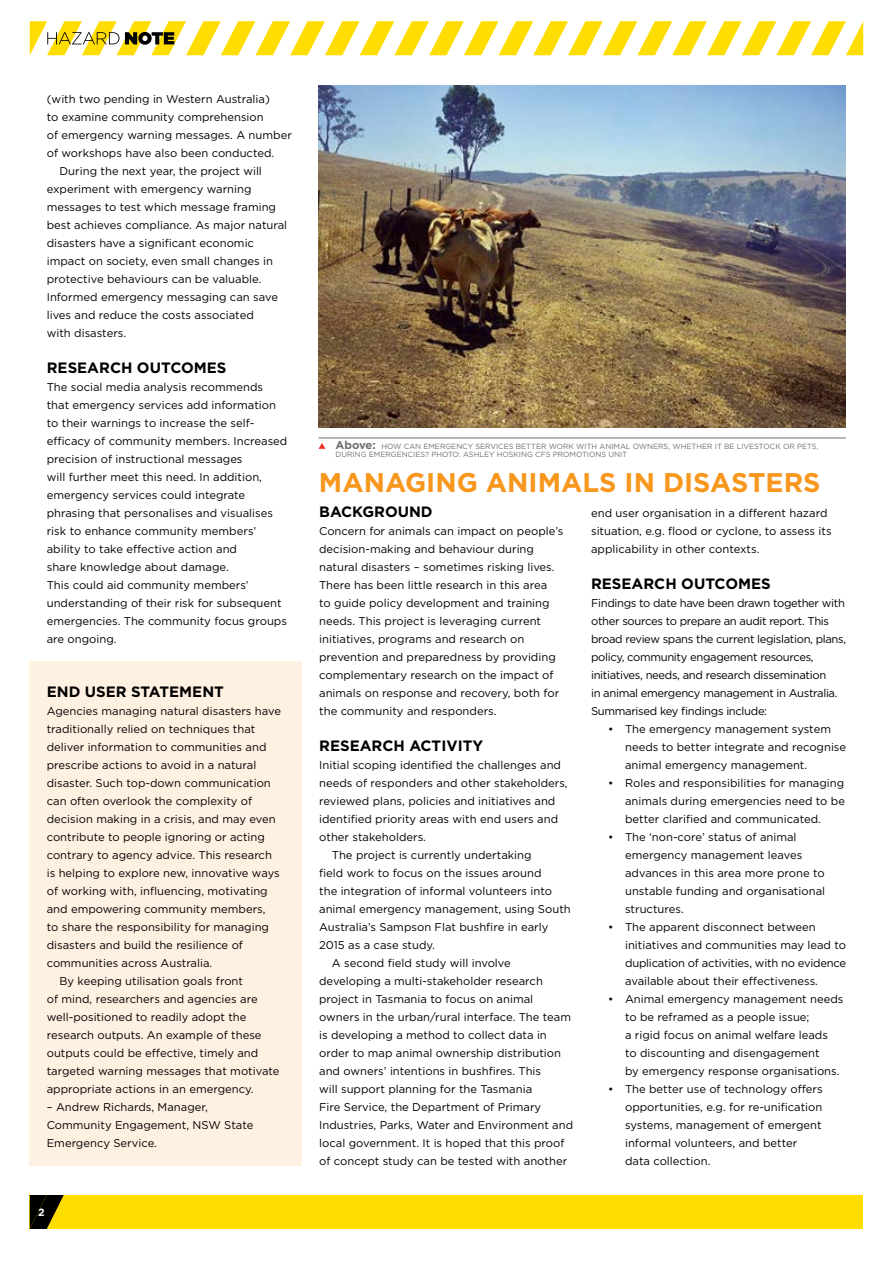
<style>
.page{position:relative;width:893px;height:1263px;background:#fff}
.page>*{position:absolute;margin:0;border:0;box-sizing:border-box;transform-origin:0 0}
.t1{font:700 27px "Gotham";color:#f8971d}
.t2{font:700 15px "Gotham";color:#000}
.t3{font:11.25px/18px "Gotham";color:#000}
.t4{font:11.25px/18px "Gotham";letter-spacing:-.03em;color:#000}
.t5{font:700 10.5px "Gotham";color:#fff}
.t6{font:7.5px/8.6px "Gotham";color:#6d6e71}
.s1{font-weight:700;font-size:11.25px}
</style>
<div class="page">
<div style="left:30px;top:661px;width:272px;height:504px;background:#fff1e2"></div>
<img style="left:319px;top:85px;width:527px;height:342px">
<hr style="left:319px;top:438px;width:527px;height:1px;background:#6d6e71">
<svg style="left:319px;top:443px;width:6px;height:6px"></svg>
<div style="left:30px;top:1195px;width:833px;height:34px;background:#fd0"></div>
<svg style="left:30px;top:1195px;width:34px;height:34px"></svg>
<svg style="left:30px;top:21px;width:833px;height:34px"></svg>
<p class="t3" style="left:47px;top:90px;width:225px">(with two pending in Western Australia)</p>
<p class="t3" style="left:47px;top:108px;width:219px">to examine community comprehension</p>
<p class="t3" style="left:47px;top:126px;width:247px">of emergency warning messages. A number</p>
<p class="t3" style="left:47px;top:144px;width:229px">of workshops have also been conducted.</p>
<p class="t3" style="left:60px;top:162px;width:204px">During the next year, the project will</p>
<p class="t3" style="left:47px;top:180px;width:206px">experiment with emergency warning</p>
<p class="t3" style="left:47px;top:198px;width:231px">messages to test which message framing</p>
<p class="t3" style="left:47px;top:216px;width:242px">best achieves compliance. As major natural</p>
<p class="t3" style="left:47px;top:234px;width:209px">disasters have a significant economic</p>
<p class="t3" style="left:47px;top:252px;width:228px">impact on society, even small changes in</p>
<p class="t3" style="left:47px;top:270px;width:216px">protective behaviours can be valuable.</p>
<p class="t3" style="left:47px;top:288px;width:233px">Informed emergency messaging can save</p>
<p class="t3" style="left:47px;top:306px;width:209px">lives and reduce the costs associated</p>
<p class="t3" style="left:47px;top:324px;width:81px">with disasters.</p>
<h2 class="t2" style="left:47px;top:358px;width:181px">RESEARCH OUTCOMES</h2>
<p class="t3" style="left:47px;top:378px;width:242px">The social media analysis recommends that emergency services add information to their warnings to increase the self&shy;efficacy of community members. Increased precision of instructional messages<br>will further meet this need. In addition, emergency services could integrate phrasing that personalises and visualises risk to enhance community members’ ability to take effective action and<br>share knowledge about damage.<br>This could aid community members’ understanding of their risk for subsequent emergencies. The community focus groups are ongoing.</p>
<h2 class="t2" style="left:47px;top:682px;width:179px">END USER STATEMENT</h2>
<p class="t3" style="left:47px;top:702px;width:236px">Agencies managing natural disasters have</p>
<p class="t3" style="left:47px;top:720px;width:210px">traditionally relied on techniques that</p>
<p class="t3" style="left:47px;top:738px;width:221px">deliver information to communities and</p>
<p class="t3" style="left:47px;top:756px;width:211px">prescribe actions to avoid in a natural</p>
<p class="t3" style="left:47px;top:774px;width:226px">disaster. Such top-down communication</p>
<p class="t3" style="left:47px;top:792px;width:207px">can often overlook the complexity of</p>
<p class="t3" style="left:47px;top:810px;width:230px">decision making in a crisis, and may even</p>
<p class="t3" style="left:47px;top:828px;width:220px">contribute to people ignoring or acting</p>
<p class="t3" style="left:47px;top:846px;width:227px">contrary to agency advice. This research</p>
<p class="t3" style="left:47px;top:864px;width:234px">is helping to explore new, innovative ways</p>
<p class="t3" style="left:47px;top:882px;width:222px">of working with, influencing, motivating</p>
<p class="t3" style="left:47px;top:900px;width:220px">and empowering community members,</p>
<p class="t3" style="left:47px;top:918px;width:224px">to share the responsibility for managing</p>
<p class="t3" style="left:47px;top:936px;width:198px">disasters and build the resilience of</p>
<p class="t3" style="left:47px;top:954px;width:167px">communities across Australia.</p>
<p class="t3" style="left:60px;top:972px;width:185px">By keeping utilisation goals front</p>
<p class="t3" style="left:47px;top:990px;width:212px">of mind, researchers and agencies are</p>
<p class="t3" style="left:47px;top:1008px;width:201px">well-positioned to readily adopt the</p>
<p class="t3" style="left:47px;top:1026px;width:216px">research outputs. An example of these</p>
<p class="t3" style="left:47px;top:1044px;width:213px">outputs could be effective, timely and</p>
<p class="t3" style="left:47px;top:1062px;width:234px">targeted warning messages that motivate</p>
<p class="t3" style="left:47px;top:1080px;width:208px">appropriate actions in an emergency.</p>
<p class="t3" style="left:47px;top:1098px;width:208px">– Andrew Richards, Manager,<br>Community Engagement, NSW State<br>Emergency Service.</p>
<p class="t5" style="left:38px;top:1205px;width:8px">2</p>
<p class="t6" style="left:336px;top:442px;width:484px"><span class="s1">Above:</span> HOW CAN EMERGENCY SERVICES BETTER WORK WITH ANIMAL OWNERS, WHETHER IT BE LIVESTOCK OR PETS,<br>DURING EMERGENCIES? PHOTO: ASHLEY HOSKING CFS PROMOTIONS UNIT</p>
<h1 class="t1" style="left:319px;top:464px;width:503px">MANAGING ANIMALS IN DISASTERS</h1>
<h2 class="t2" style="left:319px;top:502px;width:115px">BACKGROUND</h2>
<p class="t3" style="left:319px;top:522px;width:246px">Concern for animals can impact on people’s decision-making and behaviour during natural disasters – sometimes risking lives.<br>There has been little research in this area<br>to guide policy development and training needs. This project is leveraging current initiatives, programs and research on prevention and preparedness by providing complementary research on the impact of animals on response and recovery, both for the community and responders.</p>
<h2 class="t2" style="left:319px;top:736px;width:165px">RESEARCH ACTIVITY</h2>
<p class="t3" style="left:319px;top:756px;width:243px">Initial scoping identified the challenges and</p>
<p class="t3" style="left:319px;top:774px;width:250px">needs of responders and other stakeholders,</p>
<p class="t3" style="left:319px;top:792px;width:238px">reviewed plans, policies and initiatives and</p>
<p class="t3" style="left:319px;top:810px;width:241px">identified priority areas with end users and</p>
<p class="t3" style="left:319px;top:828px;width:108px">other stakeholders.</p>
<p class="t3" style="left:332px;top:846px;width:201px">The project is currently undertaking</p>
<p class="t3" style="left:319px;top:864px;width:224px">field work to focus on the issues around</p>
<p class="t3" style="left:319px;top:882px;width:234px">the integration of informal volunteers into</p>
<p class="t3" style="left:319px;top:900px;width:253px">animal emergency management, using South</p>
<p class="t3" style="left:319px;top:918px;width:231px">Australia’s Sampson Flat bushfire in early</p>
<p class="t3" style="left:319px;top:936px;width:117px">2015 as a case study.</p>
<p class="t3" style="left:332px;top:954px;width:180px">A second field study will involve</p>
<p class="t3" style="left:319px;top:972px;width:225px">developing a multi-stakeholder research</p>
<p class="t3" style="left:319px;top:990px;width:216px">project in Tasmania to focus on animal</p>
<p class="t3" style="left:319px;top:1008px;width:253px">owners in the urban/rural interface. The team</p>
<p class="t3" style="left:319px;top:1026px;width:229px">is developing a method to collect data in</p>
<p class="t3" style="left:319px;top:1044px;width:243px">order to map animal ownership distribution</p>
<p class="t3" style="left:319px;top:1062px;width:223px">and owners’ intentions in bushfires. This</p>
<p class="t3" style="left:319px;top:1080px;width:215px">will support planning for the Tasmania</p>
<p class="t3" style="left:319px;top:1098px;width:224px">Fire Service, the Department of Primary</p>
<p class="t3" style="left:319px;top:1116px;width:255px">Industries, Parks, Water and Environment and</p>
<p class="t3" style="left:319px;top:1134px;width:247px">local government. It is hoped that this proof</p>
<p class="t3" style="left:319px;top:1152px;width:250px">of concept study can be tested with another</p>
<p class="t3" style="left:591px;top:504px;width:242px">end user organisation in a different hazard situation, e.g. flood or cyclone, to assess its applicability in other contexts.</p>
<h2 class="t2" style="left:591px;top:574px;width:181px">RESEARCH OUTCOMES</h2>
<p class="t4" style="left:591px;top:594px;width:257px">Findings to date have been drawn together with other sources to prepare an audit report. This broad review spans the current legislation, plans, policy, community engagement resources, initiatives, needs, and research dissemination<br>in animal emergency management in Australia.<br>Summarised key findings include:</p>
<p class="t3" style="left:625px;top:720px;width:223px;text-indent:-17px">• The emergency management system needs to better integrate and recognise animal emergency management.</p>
<p class="t3" style="left:625px;top:774px;width:221px;text-align:justify;text-indent:-17px">• Roles and responsibilities for managing animals during emergencies need to be better clarified and communicated.</p>
<p class="t3" style="left:625px;top:828px;width:202px;text-indent:-17px">• The ‘non-core’ status of animal emergency management leaves advances in this area more prone to unstable funding and organisational structures.</p>
<p class="t3" style="left:625px;top:918px;width:223px;text-indent:-17px">• The apparent disconnect between initiatives and communities may lead to duplication of activities, with no evidence available about their effectiveness.</p>
<p class="t3" style="left:625px;top:990px;width:220px;text-indent:-17px">• Animal emergency management needs to be reframed as a people issue;<br>a rigid focus on animal welfare leads<br>to discounting and disengagement<br>by emergency response organisations.</p>
<p class="t3" style="left:625px;top:1080px;width:199px;text-indent:-17px">• The better use of technology offers opportunities, e.g. for re-unification systems, management of emergent informal volunteers, and better data collection.</p>
</div>
